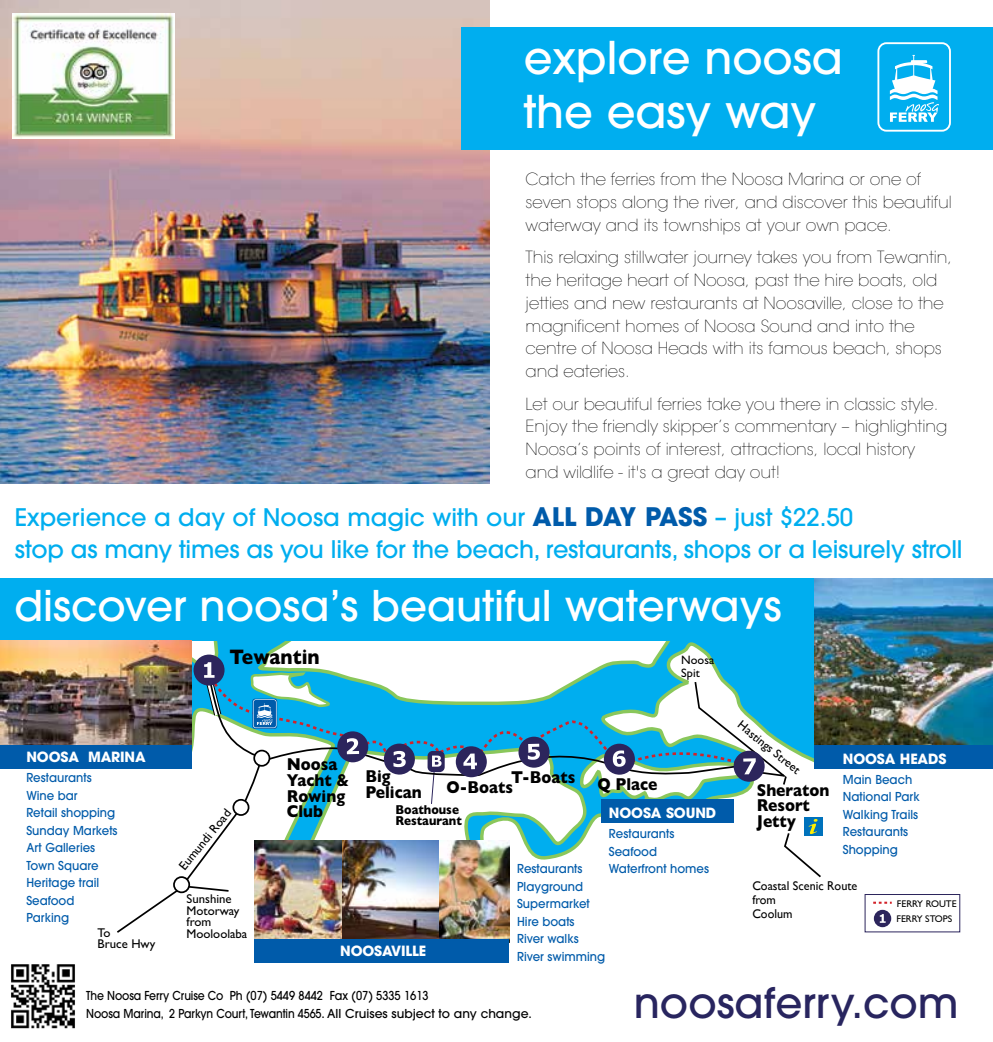
<style>
.page{position:relative;width:993px;height:1042px;background:#fff}
.page>*{position:absolute;margin:0;border:0;box-sizing:border-box;transform-origin:0 0}
.t1{font:500 44.8px/54.2px "Avant Garde";color:#fff}
.t2{font:500 42px "Avant Garde";color:#fff}
.t3{font:500 42px "Avant Garde";color:#28255f}
.t4{font:500 24.15px/31.8px "Avant Garde";letter-spacing:-.01em;color:#00aeef}
.t5{font:700 21.18px "Gill Sans";color:#000;scale:.9 1}
.t6{font:700 17.32px/15.6px "Gill Sans";color:#000;scale:.9 1}
.t7{font:200 16.62px/22.8px "Avant Garde";letter-spacing:-.005em;color:#000}
.t8{font:700 14px "Avant Garde";letter-spacing:-.01em;color:#fff}
.t9{font:700 12.95px/11.7px "Gill Sans";color:#000;scale:.9 1}
.t10{font:12.78px/11.4px "Gill Sans";color:#000}
.t11{font:12.78px/14px "Gill Sans";color:#000;scale:.95 1}
.t12{font:12.42px "Gill Sans";color:#000}
.t13{font:500 12.25px/17.5px "Avant Garde";color:#005baa;scale:.95 1}
.t14{font:500 12.25px/18.2px "Avant Garde";color:#000;scale:.88 1}
.t15{font:12.25px/12.2px "Gill Sans";color:#000}
.t16{font:9.62px/15.8px "Gill Sans";color:#000}
.s1{font-weight:700;font-size:25.38px;color:#005baa}
</style>
<div class="page">
<svg style="left:254px;top:640px;width:707px;height:323px"></svg>
<svg style="left:789px;top:775px;width:33px;height:104px"></svg>
<div style="left:873px;top:910px;width:17px;height:17px;background:#2c255c;border-radius:50%"></div>
<svg style="left:879px;top:914px;width:6px;height:9px"></svg>
<svg style="left:872px;top:901px;width:19px;height:3px"></svg>
<div style="left:864px;top:894px;width:95px;height:38px;border:1px solid #2c255c"></div>
<svg style="left:117px;top:640px;width:672px;height:294px"></svg>
<div style="left:0;top:578px;width:992px;height:62px;background:#00aeef"></div>
<img style="left:0;top:640px;width:191px;height:105px">
<img style="left:341px;top:840px;width:98px;height:98px">
<img style="left:439px;top:840px;width:70px;height:98px">
<img style="left:254px;top:840px;width:87px;height:98px">
<img style="left:0;top:0;width:489px;height:483px">
<div style="left:461px;top:27px;width:531px;height:123px;background:#00aeef"></div>
<div style="left:804px;top:817px;width:18px;height:19px;background:#0072bc"></div>
<svg style="left:808px;top:819px;width:9px;height:15px"></svg>
<div style="left:601px;top:799px;width:132px;height:24px;background:#005baa"></div>
<div style="left:0;top:745px;width:191px;height:24px;background:#005baa"></div>
<div style="left:877px;top:42px;width:73px;height:90px;border:2px solid #fff;border-radius:8px"></div>
<svg style="left:889px;top:55px;width:49px;height:67px"></svg>
<div style="left:254px;top:938px;width:255px;height:24px;background:#005baa"></div>
<div style="left:814px;top:578px;width:178px;height:200px;background:#fff"></div>
<img style="left:814px;top:578px;width:178px;height:167px">
<div style="left:814px;top:745px;width:178px;height:24px;background:#005baa"></div>
<img style="left:11px;top:964px;width:64px;height:65px">
<img style="left:12px;top:13px;width:162px;height:126px">
<h1 class="t1" style="left:523px;top:30px;width:320px">explore noosa the easy way</h1>
<p class="t7" style="left:525px;top:168px;width:427px">Catch the ferries from the Noosa Marina or one of seven stops along the river, and discover this beautiful waterway and its townships at your own pace.</p>
<p class="t7" style="left:525px;top:246px;width:428px">This relaxing stillwater journey takes you from Tewantin, the heritage heart of Noosa, past the hire boats, old jetties and new restaurants at Noosaville, close to the magnificent homes of Noosa Sound and into the centre of Noosa Heads with its famous beach, shops and eateries.</p>
<p class="t7" style="left:525px;top:393px;width:423px">Let our beautiful ferries take you there in classic style.<br>Enjoy the friendly skipper’s commentary – highlighting Noosa’s points of interest, attractions, local history and wildlife - it's a great day out!</p>
<h3 class="t4" style="left:15px;top:501px;width:949px">Experience a day of Noosa magic with our <span class="s1">ALL DAY PASS</span> – just $22.50<br>stop as many times as you like for the beach, restaurants, shops or a leisurely stroll</h3>
<h2 class="t2" style="left:14px;top:579px;width:768px">discover noosa’s beautiful waterways</h2>
<p class="t8" style="left:26px;top:748px;width:22px">NOOSA</p>
<p class="t8" style="left:88px;top:748px;width:23px">MARINA</p>
<p class="t13" style="left:26px;top:769px;width:97px">Restaurants<br>Wine bar<br>Retail shopping<br>Sunday Markets<br>Art Galleries<br>Town Square<br>Heritage trail<br>Seafood<br>Parking</p>
<p class="t10" style="left:98px;top:926px;width:59px">To<br>Bruce Hwy</p>
<p class="t5" style="left:229px;top:645px;width:102px">Tewantin</p>
<p class="t15" style="left:681px;top:654px;width:34px">Noosa<br>Spit</p>
<p class="t12" style="left:744px;top:717px;width:78px;rotate:39deg">Hastings Street</p>
<p class="t6" style="left:756px;top:782px;width:82px">Sheraton<br>Resort<br>Jetty</p>
<p class="t8" style="left:842px;top:749px;width:22px">NOOSA</p>
<p class="t8" style="left:899px;top:749px;width:21px">HEADS</p>
<p class="t13" style="left:842px;top:771px;width:82px">Main Beach<br>National Park<br>Walking Trails<br>Restaurants<br>Shopping</p>
<p class="t6" style="left:287px;top:756px;width:71px">Noosa<br>Yacht &amp;<br>Rowing<br>Club</p>
<p class="t6" style="left:365px;top:768px;width:64px">Big<br>Pelican</p>
<p class="t6" style="left:511px;top:769px;width:73px">T-Boats</p>
<p class="t6" style="left:446px;top:779px;width:75px">O-Boats</p>
<p class="t9" style="left:395px;top:803px;width:75px">Boathouse<br>Restaurant</p>
<p class="t6" style="left:597px;top:776px;width:68px">Q Place</p>
<p class="t8" style="left:608px;top:804px;width:22px">NOOSA</p>
<p class="t8" style="left:665px;top:804px;width:11px">SOUND</p>
<p class="t13" style="left:608px;top:825px;width:107px">Restaurants<br>Seafood<br>Waterfront homes</p>
<p class="t10" style="left:177px;top:865px;width:76px;rotate:-51deg">Eumundi Road</p>
<p class="t10" style="left:186px;top:893px;width:62px">Sunshine<br>Motorway from<br>Mooloolaba</p>
<p class="t16" style="left:896px;top:895px;width:61px">FERRY ROUTE<br>FERRY STOPS</p>
<p class="t13" style="left:517px;top:860px;width:94px">Restaurants<br>Playground<br>Supermarket<br>Hire boats<br>River walks<br>River swimming</p>
<p class="t11" style="left:752px;top:878px;width:112px">Coastal Scenic Route from<br>Coolum</p>
<p class="t8" style="left:340px;top:941px;width:22px">NOOSA</p>
<p class="t8" style="left:391px;top:941px;width:35px">VILLE</p>
<p class="t14" style="left:86px;top:986px;width:508px">The Noosa Ferry Cruise Co Ph (07) 5449 8442 Fax (07) 5335 1613<br>Noosa Marina, 2 Parkyn Court, Tewantin 4565. All Cruises subject to any change.</p>
<h2 class="t3" style="left:633px;top:976px;width:326px">noosaferry.com</h2>
</div>
